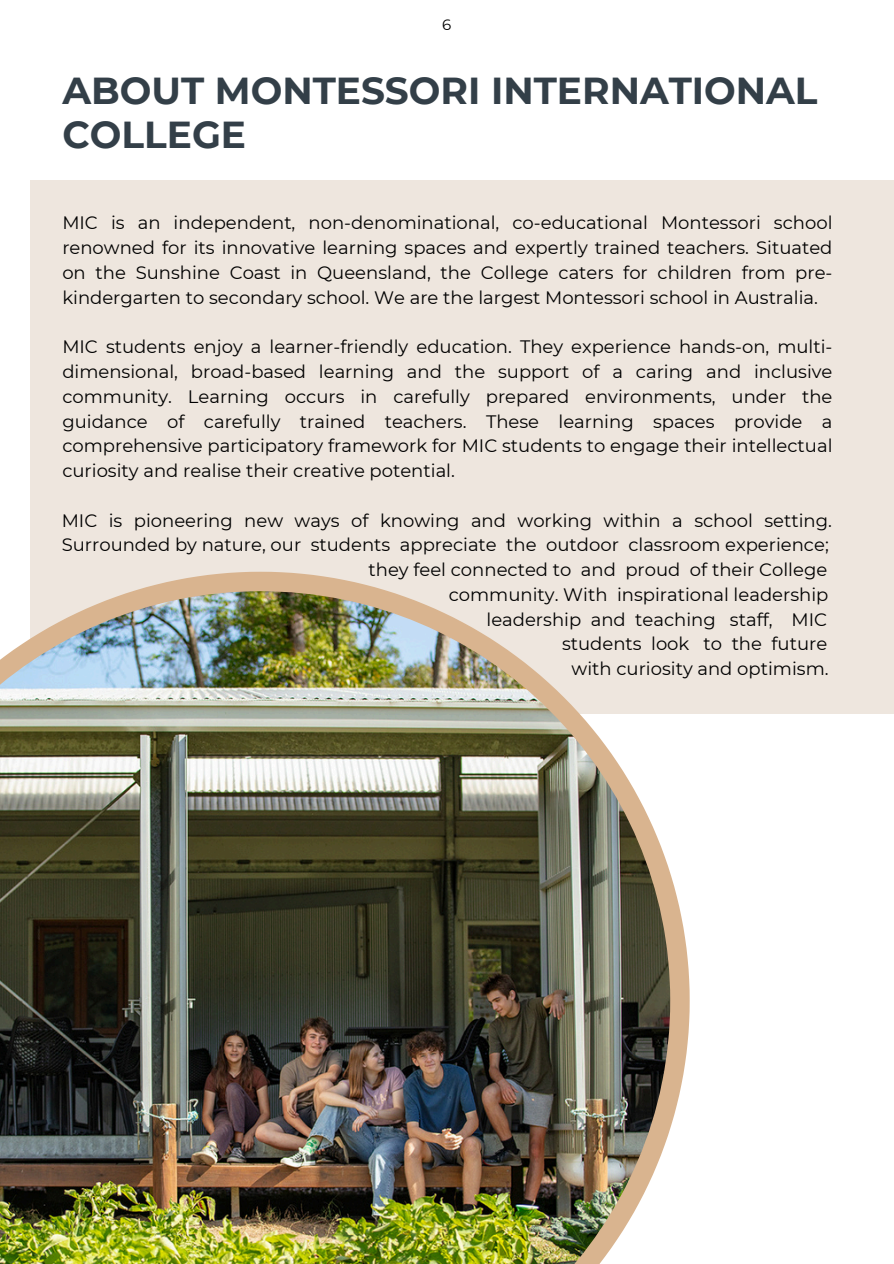
<style>
.page{position:relative;width:894px;height:1264px;background:#fff}
.page>*{position:absolute;margin:0;border:0;box-sizing:border-box;transform-origin:0 0}
.t1{font:700 37.5px/43.8px "Montserrat";color:#333f48}
.t2{font:18px/24.8px "Montserrat";color:#000;text-align:justify}
.t3{font:15px "Montserrat";color:#000}
</style>
<div class="page">
<div style="left:30px;top:181px;width:863px;height:533px;background:#eee6de"></div>
<svg style="left:134px;top:572px;width:555px;height:557px"></svg>
<img style="left:0;top:591px;width:670px;height:672px">
<p class="t3" style="left:442px;top:15px;width:11px">6</p>
<p class="t1" style="left:62px;top:69px;width:756px">ABOUT MONTESSORI INTERNATIONAL<br>COLLEGE</p>
<p class="t2" style="left:62px;top:211px;width:771px">MIC is an independent, non-denominational, co-educational Montessori school renowned for its innovative learning spaces and expertly trained teachers. Situated on the Sunshine Coast in Queensland, the College caters for children from pre&shy;kindergarten to secondary school. We are the largest Montessori school in Australia.</p>
<h1 class="t2" style="left:62px;top:334px;width:771px">MIC students enjoy a learner-friendly education. They experience hands-on, multi&shy;dimensional, broad-based learning and the support of a caring and inclusive community. Learning occurs in carefully prepared environments, under the guidance of carefully trained teachers. These learning spaces provide a comprehensive participatory framework for MIC students to engage their intellectual curiosity and realise their creative potential.</h1>
<p class="t2" style="left:62px;top:508px;width:771px">MIC is pioneering new ways of knowing and working within a school setting.<br>Surrounded by nature, our students appreciate the outdoor classroom experience;</p>
<p class="t2" style="left:368px;top:557px;width:460px">they feel connected to and proud of their College</p>
<p class="t2" style="left:448px;top:582px;width:381px">community. With inspirational leadership</p>
<p class="t2" style="left:486px;top:607px;width:342px">leadership and teaching staff, MIC</p>
<p class="t2" style="left:562px;top:631px;width:267px">students look to the future</p>
<p class="t2" style="left:571px;top:656px;width:258px">with curiosity and optimism.</p>
</div>
